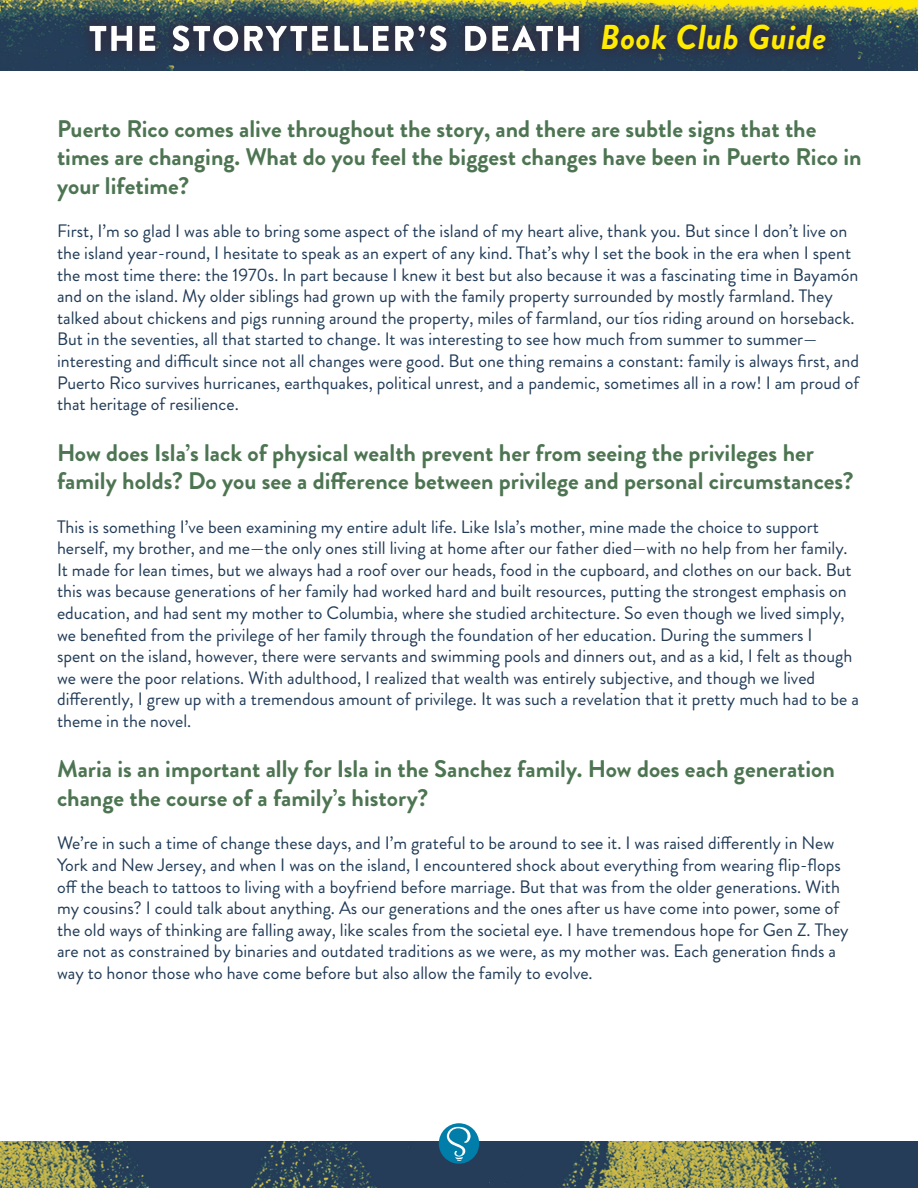
<style>
.page{position:relative;width:918px;height:1188px;background:#fff}
.page>*{position:absolute;margin:0;border:0;box-sizing:border-box;transform-origin:0 0}
.t1{font:italic 700 34.5px "Brandon Grotesque";letter-spacing:.01em;color:#ffeb01}
.t2{font:700 24px/28.8px "Brandon Grotesque";color:#4d7552}
.t3{font:18px/21.6px "Brandon Grotesque";color:#213b57}
</style>
<div class="page">
<img style="left:0;top:0;width:918px;height:1188px">
<svg style="left:76px;top:12px;width:517px;height:54px;background:#2a4053"></svg>
<svg style="left:90px;top:26px;width:489px;height:25px"></svg>
<svg style="left:588px;top:10px;width:251px;height:54px;background:#31414f"></svg>
<div style="left:0;top:71px;width:918px;height:1069px;background:#fff"></div>
<div style="left:439px;top:1123px;width:40px;height:41px;background:#007ea9;border-radius:50%"></div>
<svg style="left:447px;top:1127px;width:24px;height:34px"></svg>
<h1 class="t1" style="left:600px;top:13px;width:228px">Book Club Guide</h1>
<p class="t2" style="left:57px;top:114px;width:806px">Puerto Rico comes alive throughout the story, and there are subtle signs that the times are changing. What do you feel the biggest changes have been in Puerto Rico in your lifetime?</p>
<p class="t3" style="left:57px;top:221px;width:804px">First, I’m so glad I was able to bring some aspect of the island of my heart alive, thank you. But since I don’t live on the island year-round, I hesitate to speak as an expert of any kind. That’s why I set the book in the era when I spent the most time there: the 1970s. In part because I knew it best but also because it was a fascinating time in Bayamón and on the island. My older siblings had grown up with the family property surrounded by mostly farmland. They talked about chickens and pigs running around the property, miles of farmland, our tíos riding around on horseback.<br>But in the seventies, all that started to change. It was interesting to see how much from summer to summer— interesting and difficult since not all changes were good. But one thing remains a constant: family is always first, and Puerto Rico survives hurricanes, earthquakes, political unrest, and a pandemic, sometimes all in a row! I am proud of that heritage of resilience.</p>
<p class="t2" style="left:57px;top:438px;width:798px">How does Isla’s lack of physical wealth prevent her from seeing the privileges her family holds? Do you see a difference between privilege and personal circumstances?</p>
<p class="t3" style="left:57px;top:516px;width:804px">This is something I’ve been examining my entire adult life. Like Isla’s mother, mine made the choice to support herself, my brother, and me—the only ones still living at home after our father died—with no help from her family.<br>It made for lean times, but we always had a roof over our heads, food in the cupboard, and clothes on our back. But this was because generations of her family had worked hard and built resources, putting the strongest emphasis on education, and had sent my mother to Columbia, where she studied architecture. So even though we lived simply, we benefited from the privilege of her family through the foundation of her education. During the summers I<br>spent on the island, however, there were servants and swimming pools and dinners out, and as a kid, I felt as though we were the poor relations. With adulthood, I realized that wealth was entirely subjective, and though we lived differently, I grew up with a tremendous amount of privilege. It was such a revelation that it pretty much had to be a theme in the novel.</p>
<p class="t2" style="left:57px;top:755px;width:780px">Maria is an important ally for Isla in the Sanchez family. How does each generation change the course of a family’s history?</p>
<p class="t3" style="left:57px;top:833px;width:793px">We’re in such a time of change these days, and I’m grateful to be around to see it. I was raised differently in New York and New Jersey, and when I was on the island, I encountered shock about everything from wearing flip-flops off the beach to tattoos to living with a boyfriend before marriage. But that was from the older generations. With my cousins? I could talk about anything. As our generations and the ones after us have come into power, some of the old ways of thinking are falling away, like scales from the societal eye. I have tremendous hope for Gen Z. They are not as constrained by binaries and outdated traditions as we were, as my mother was. Each generation finds a way to honor those who have come before but also allow the family to evolve.</p>
</div>
